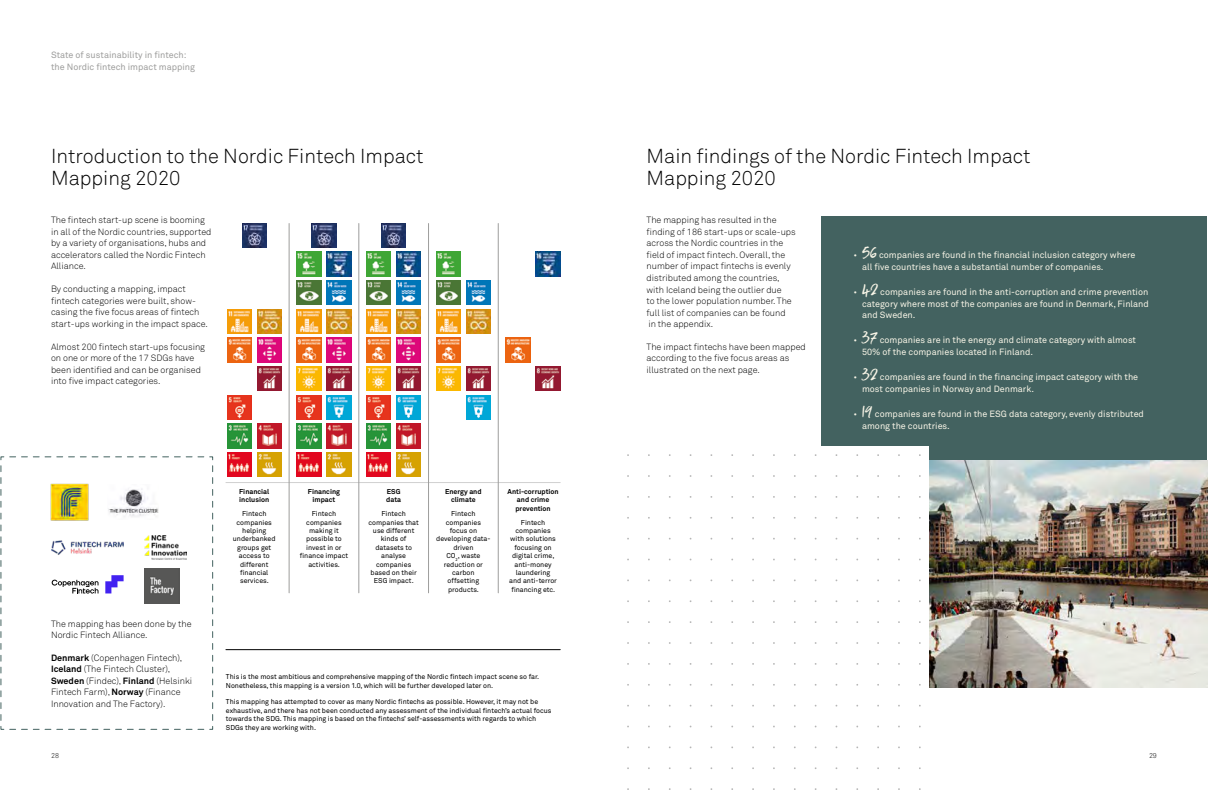
<style>
.page{position:relative;width:1208px;height:797px;background:#fff}
.page>*{position:absolute;margin:0;border:0;box-sizing:border-box;transform-origin:0 0}
.t1{font:20px/22px "Akkurat Light Pro";color:#000}
.t2{font:20px "Born Ready";color:#f8f5e7}
.t3{font:9px/11.5px "Akkurat Light Pro";color:#000}
.t4{font:9px/11.5px "Akkurat Pro";color:#f8f5e7}
.t5{font:9px/11.5px "Akkurat Pro";color:#9d9d9c}
.t6{font:7px/8.4px "Akkurat Pro";color:#000;text-align:center}
.t7{font:700 7px/8.4px "Akkurat Pro";color:#000;text-align:center}
.t8{font:7px "Akkurat Light Pro";color:#000}
.s1{font-family:"Akkurat Light Pro";font-size:9px}
.s2{font-family:"Akkurat Pro";font-weight:700}
</style>
<div class="page">
<div style="left:821px;top:216px;width:386px;height:244px;background:#436260"></div>
<img style="left:929px;top:460px;width:278px;height:228px">
<svg style="left:10px;top:729px;width:195px;height:1px"></svg>
<svg style="left:0;top:456px;width:213px;height:273px"></svg>
<img style="left:50px;top:482px;width:39px;height:40px">
<img style="left:108px;top:485px;width:51px;height:34px">
<img style="left:145px;top:568px;width:34px;height:35px">
<div style="left:52px;top:575px;width:72px;height:18px;background:#fff"></div>
<svg style="left:52px;top:579px;width:46px;height:14px"></svg>
<svg style="left:105px;top:575px;width:19px;height:18px"></svg>
<img style="left:145px;top:535px;width:42px;height:24px">
<img style="left:51px;top:536px;width:72px;height:22px">
<img style="left:297px;top:452px;width:24px;height:24px">
<img style="left:327px;top:452px;width:24px;height:24px">
<img style="left:297px;top:424px;width:24px;height:24px">
<img style="left:327px;top:424px;width:24px;height:24px">
<img style="left:297px;top:395px;width:24px;height:24px">
<img style="left:327px;top:395px;width:24px;height:24px">
<img style="left:297px;top:366px;width:24px;height:25px">
<img style="left:327px;top:366px;width:24px;height:25px">
<img style="left:297px;top:338px;width:24px;height:24px">
<img style="left:327px;top:338px;width:24px;height:24px">
<img style="left:297px;top:309px;width:24px;height:24px">
<img style="left:327px;top:309px;width:24px;height:24px">
<img style="left:297px;top:280px;width:24px;height:25px">
<img style="left:327px;top:280px;width:24px;height:25px">
<img style="left:297px;top:252px;width:24px;height:24px">
<img style="left:327px;top:252px;width:24px;height:24px">
<img style="left:312px;top:223px;width:24px;height:24px">
<img style="left:227px;top:452px;width:24px;height:24px">
<img style="left:257px;top:452px;width:24px;height:24px">
<img style="left:227px;top:424px;width:24px;height:24px">
<img style="left:257px;top:424px;width:24px;height:24px">
<img style="left:227px;top:395px;width:24px;height:24px">
<img style="left:257px;top:366px;width:24px;height:25px">
<img style="left:227px;top:338px;width:24px;height:24px">
<img style="left:257px;top:338px;width:24px;height:24px">
<img style="left:227px;top:309px;width:24px;height:24px">
<img style="left:257px;top:309px;width:24px;height:24px">
<img style="left:242px;top:223px;width:24px;height:24px">
<img style="left:366px;top:452px;width:25px;height:24px">
<img style="left:396px;top:452px;width:25px;height:24px">
<img style="left:366px;top:424px;width:25px;height:24px">
<img style="left:396px;top:424px;width:25px;height:24px">
<img style="left:366px;top:395px;width:25px;height:24px">
<img style="left:396px;top:395px;width:25px;height:24px">
<img style="left:366px;top:366px;width:25px;height:25px">
<img style="left:396px;top:366px;width:25px;height:25px">
<img style="left:366px;top:338px;width:25px;height:24px">
<img style="left:396px;top:338px;width:25px;height:24px">
<img style="left:366px;top:309px;width:25px;height:24px">
<img style="left:396px;top:309px;width:25px;height:24px">
<img style="left:366px;top:280px;width:25px;height:25px">
<img style="left:396px;top:280px;width:25px;height:25px">
<img style="left:366px;top:252px;width:25px;height:24px">
<img style="left:396px;top:252px;width:25px;height:24px">
<img style="left:381px;top:223px;width:25px;height:24px">
<img style="left:466px;top:395px;width:24px;height:24px">
<img style="left:436px;top:366px;width:24px;height:25px">
<img style="left:466px;top:366px;width:24px;height:25px">
<img style="left:436px;top:338px;width:24px;height:24px">
<img style="left:436px;top:309px;width:24px;height:24px">
<img style="left:466px;top:309px;width:24px;height:24px">
<img style="left:436px;top:280px;width:24px;height:25px">
<img style="left:466px;top:280px;width:24px;height:25px">
<img style="left:436px;top:252px;width:24px;height:24px">
<img style="left:536px;top:366px;width:24px;height:25px">
<img style="left:506px;top:338px;width:24px;height:24px">
<img style="left:536px;top:252px;width:24px;height:24px">
<hr style="left:226px;top:482px;width:334px;height:1px;background:#d0d0d0">
<hr style="left:226px;top:649px;width:334px;height:1px;background:#000">
<hr style="left:289px;top:223px;width:1px;height:370px;background:#9d9d9c">
<hr style="left:358px;top:223px;width:1px;height:370px;background:#9d9d9c">
<hr style="left:428px;top:223px;width:1px;height:370px;background:#9d9d9c">
<hr style="left:498px;top:223px;width:1px;height:370px;background:#9d9d9c">
<div style="left:627px;top:446px;width:302px;height:351px;background:#fff"></div>
<p class="t5" style="left:51px;top:49px;width:145px">State of sustainability in fintech: the Nordic fintech impact mapping</p>
<h1 class="t1" style="left:51px;top:145px;width:374px">Introduction to the Nordic Fintech Impact<br>Mapping 2020</h1>
<h1 class="t1" style="left:646px;top:145px;width:385px">Main findings of the Nordic Fintech Impact<br>Mapping 2020</h1>
<p class="t3" style="left:51px;top:215px;width:162px">The fintech start-up scene is booming in all of the Nordic countries, supported by a variety of organisations, hubs and accelerators called the Nordic Fintech Alliance.</p>
<p class="t3" style="left:51px;top:283px;width:158px">By conducting a mapping, impact fintech categories were built, show&shy;casing the five focus areas of fintech start-ups working in the impact space.</p>
<p class="t3" style="left:51px;top:341px;width:155px">Almost 200 fintech start-ups focusing on one or more of the 17 SDGs have been identified and can be organised into five impact categories.</p>
<p class="t3" style="left:646px;top:215px;width:151px">The mapping has resulted in the finding of 186 start-ups or scale-ups across the Nordic countries in the field of impact fintech. Overall, the number of impact fintechs is evenly distributed among the countries, with Iceland being the outlier due<br>to the lower population number. The full list of companies can be found<br>in the appendix.</p>
<p class="t3" style="left:646px;top:341px;width:161px">The impact fintechs have been mapped according to the five focus areas as illustrated on the next page.</p>
<h1 class="t2" style="left:853px;top:239px;width:25px"><span class="s1">•</span> 56</h1>
<p class="t4" style="left:862px;top:249px;width:275px;text-indent:17px">companies are found in the financial inclusion category where all five countries have a substantial number of companies.</p>
<h1 class="t2" style="left:853px;top:276px;width:26px"><span class="s1">•</span> 42</h1>
<p class="t4" style="left:862px;top:286px;width:288px;text-align:justify;text-indent:18px">companies are found in the anti-corruption and crime prevention category where most of the companies are found in Denmark, Finland and Sweden.</p>
<h1 class="t2" style="left:853px;top:325px;width:26px"><span class="s1">•</span> 37</h1>
<p class="t4" style="left:862px;top:335px;width:275px;text-indent:18px">companies are in the energy and climate category with almost<br>50% of the companies located in Finland.</p>
<h1 class="t2" style="left:853px;top:361px;width:26px"><span class="s1">•</span> 32</h1>
<p class="t4" style="left:862px;top:371px;width:278px;text-indent:18px">companies are found in the financing impact category with the most companies in Norway and Denmark.</p>
<h1 class="t2" style="left:853px;top:398px;width:21px"><span class="s1">•</span> 19</h1>
<p class="t4" style="left:862px;top:408px;width:283px;text-indent:13px">companies are found in the ESG data category, evenly distributed among the countries.</p>
<p class="t3" style="left:51px;top:617px;width:142px">The mapping has been done by the<br>Nordic Fintech Alliance.</p>
<p class="t3" style="left:51px;top:652px;width:143px"><span class="s2">Denmark</span> (Copenhagen Fintech),<br><span class="s2">Iceland</span> (The Fintech Cluster),<br><span class="s2">Sweden</span> (Findec), <span class="s2">Finland</span> (Helsinki<br>Fintech Farm), <span class="s2">Norway</span> (Finance<br>Innovation and The Factory).</p>
<p class="t7" style="left:239px;top:487px;width:32px;text-align:left">Financial inclusion</p>
<p class="t6" style="left:233px;top:509px;width:44px">Fintech companies helping underbanked groups get access to different financial services.</p>
<p class="t7" style="left:308px;top:487px;width:34px">Financing impact</p>
<p class="t6" style="left:300px;top:509px;width:50px">Fintech companies making it possible to invest in or finance impact activities.</p>
<p class="t7" style="left:386px;top:487px;width:16px;text-align:left">ESG data</p>
<p class="t6" style="left:368px;top:509px;width:52px">Fintech companies that use different kinds of datasets to analyse companies based on their<br>ESG impact.</p>
<p class="t7" style="left:445px;top:487px;width:38px">Energy and climate</p>
<p class="t6" style="left:436px;top:509px;width:56px">Fintech companies focus on developing data&shy;driven<br>CO<sub>2</sub>, waste reduction or carbon offsetting products.</p>
<p class="t7" style="left:507px;top:487px;width:53px">Anti-corruption and crime prevention</p>
<p class="t6" style="left:509px;top:518px;width:49px">Fintech companies with solutions focusing on digital crime, anti-money laundering and anti-terror financing etc.</p>
<p class="t6" style="left:226px;top:672px;width:315px;text-align:left">This is the most ambitious and comprehensive mapping of the Nordic fintech impact scene so far.<br>Nonetheless, this mapping is a version 1.0, which will be further developed later on.</p>
<p class="t6" style="left:226px;top:698px;width:327px;text-align:left">This mapping has attempted to cover as many Nordic fintechs as possible. However, it may not be exhaustive, and there has not been conducted any assessment of the individual fintech’s actual focus towards the SDG. This mapping is based on the fintechs’ self-assessments with regards to which SDGs they are working with.</p>
<p class="t8" style="left:51px;top:751px;width:9px">28</p>
<p class="t8" style="left:1149px;top:751px;width:9px">29</p>
</div>
